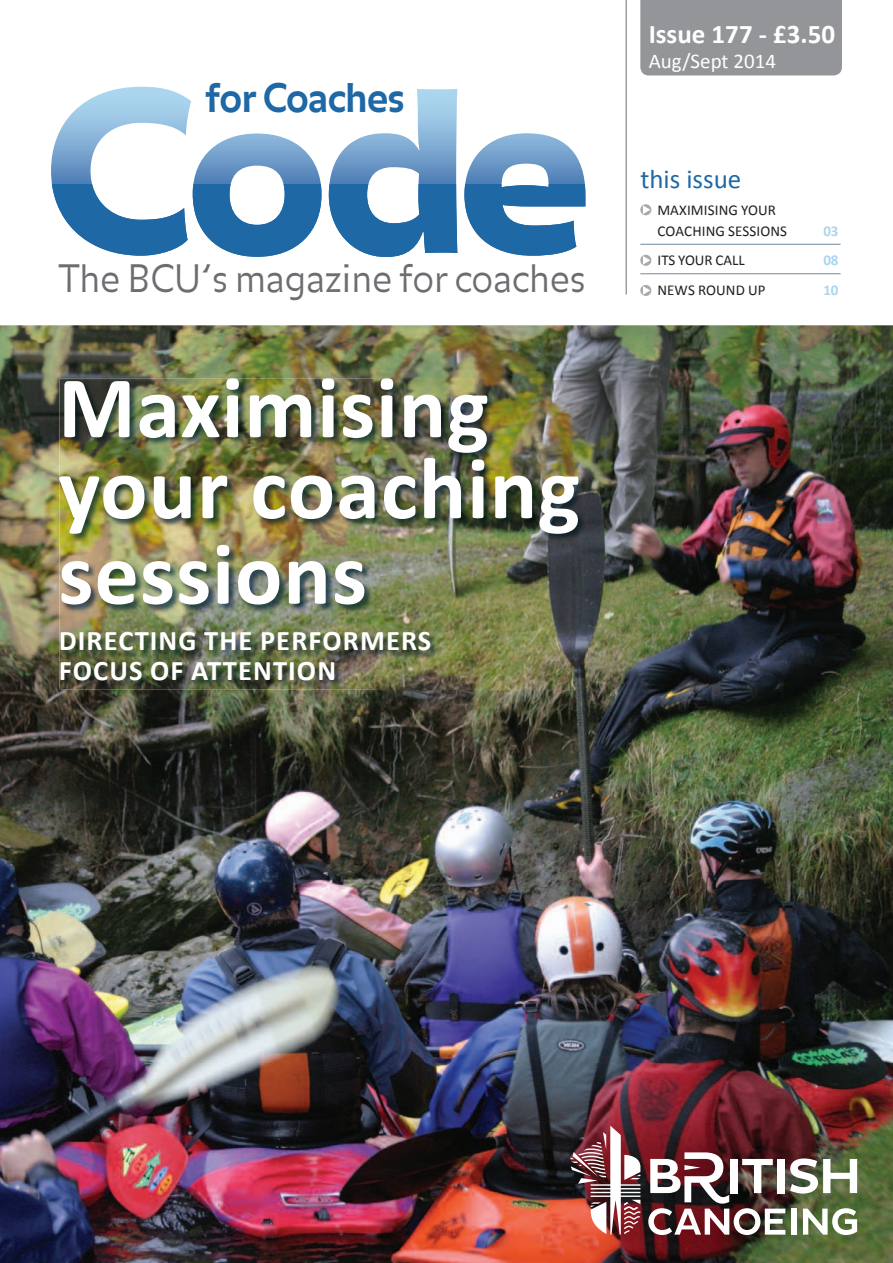
<style>
.page{position:relative;width:893px;height:1263px;background:#fff}
.page>*{position:absolute;margin:0;border:0;box-sizing:border-box;transform-origin:0 0}
.t1{font:700 88.5px/83.2px "Calibri";letter-spacing:.01em;color:#fff}
.t2{font:700 39.15px "Balance";letter-spacing:-.03em;color:#1e68a6}
.t3{font:300 37.5px "Balance";letter-spacing:-.025em;color:#6c6d70}
.t4{font:700 28.5px/29.7px "Calibri";letter-spacing:.04em;color:#fff}
.t5{font:700 27px "Calibri";color:#fff}
.t6{font:27px "Calibri";color:#1e68a6}
.t7{font:21px "Calibri";color:#fff}
.t8{font:15px/21px "Calibri";letter-spacing:.01em;color:#231f20}
.t9{font:700 15px "Calibri";color:#abd6ee}
</style>
<div class="page">
<img style="left:0;top:325px;width:893px;height:938px">
<hr style="left:640px;top:244px;width:200px;height:1px;background:#72889a">
<hr style="left:640px;top:273px;width:200px;height:1px;background:#72889a">
<div style="left:640px;top:204px;width:11px;height:11px;background:#a8a9ad;border-radius:50%"></div>
<svg style="left:643px;top:205px;width:7px;height:9px"></svg>
<div style="left:640px;top:255px;width:11px;height:11px;background:#a8a9ad;border-radius:50%"></div>
<svg style="left:643px;top:256px;width:7px;height:9px"></svg>
<svg style="left:640px;top:285px;width:11px;height:11px"></svg>
<svg style="left:643px;top:286px;width:7px;height:9px"></svg>
<div style="left:640px;top:0;width:202px;height:75px;background:#939598"></div>
<hr style="left:626px;top:0;width:1px;height:294px;background:#6c6d70">
<svg style="left:51px;top:87px;width:534px;height:98px"></svg>
<svg style="left:52px;top:184px;width:533px;height:73px"></svg>
<img style="left:59px;top:379px;width:528px;height:310px">
<img style="left:570px;top:1125px;width:70px;height:109px">
<img style="left:648px;top:1152px;width:209px;height:83px">
<h2 class="t2" style="left:205px;top:75px;width:201px">for Coaches</h2>
<h3 class="t3" style="left:58px;top:258px;width:530px">The BCU’s magazine for coaches</h3>
<h1 class="t1" style="left:58px;top:366px;width:523px">Maximising your coaching sessions</h1>
<h3 class="t4" style="left:59px;top:626px;width:374px">DIRECTING THE PERFORMERS<br>FOCUS OF ATTENTION</h3>
<h3 class="t5" style="left:649px;top:16px;width:188px">Issue 177 - £3.50</h3>
<h3 class="t7" style="left:649px;top:48px;width:129px">Aug/Sept 2014</h3>
<h3 class="t6" style="left:640px;top:162px;width:102px">this issue</h3>
<p class="t8" style="left:657px;top:199px;width:131px">MAXIMISING YOUR<br>COACHING SESSIONS</p>
<p class="t9" style="left:824px;top:221px;width:16px">03</p>
<p class="t8" style="left:657px;top:250px;width:89px">ITS YOUR CALL</p>
<p class="t9" style="left:824px;top:251px;width:16px">08</p>
<p class="t8" style="left:657px;top:279px;width:110px">NEWS ROUND UP</p>
<p class="t9" style="left:824px;top:280px;width:16px">10</p>
</div>
